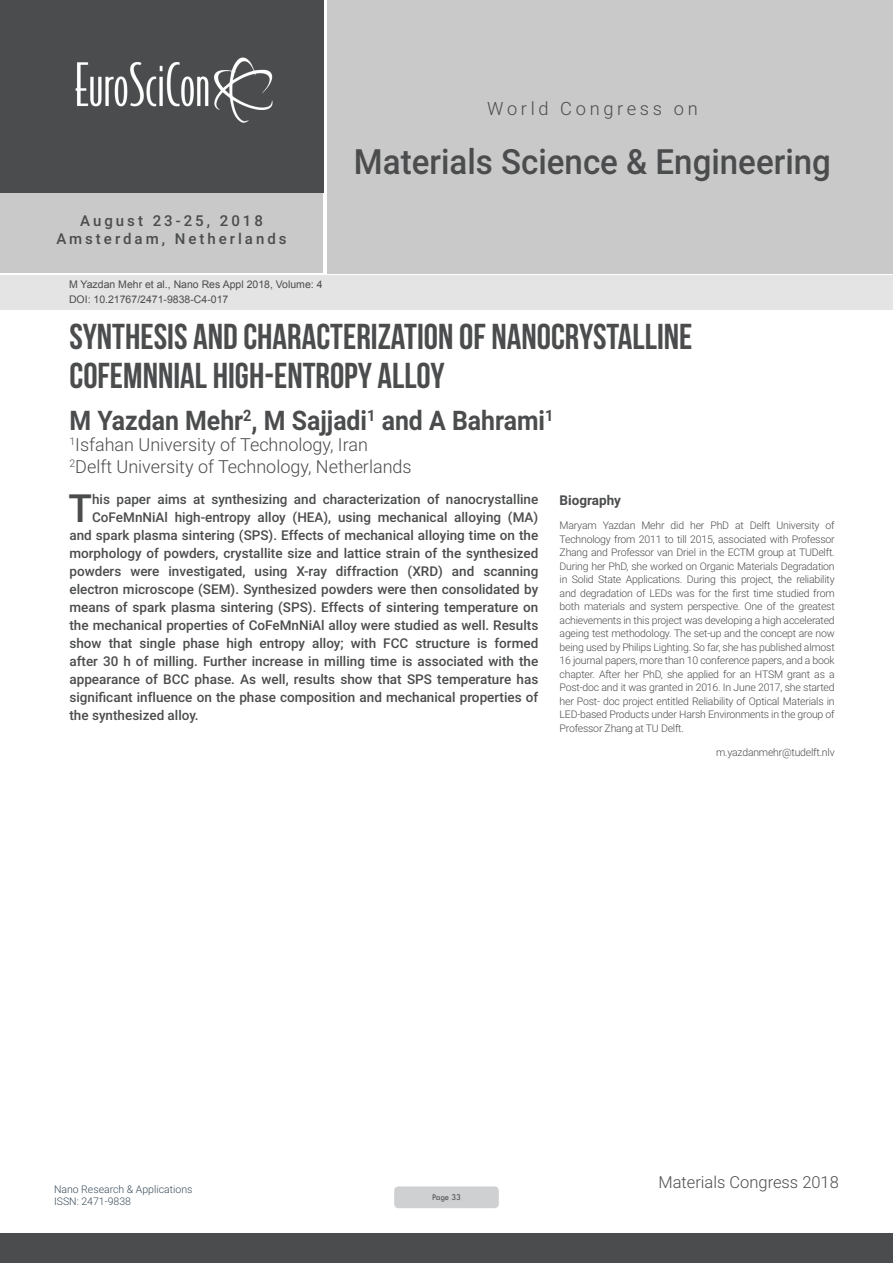
<style>
.page{position:relative;width:893px;height:1263px;background:#fff}
.page>*{position:absolute;margin:0;border:0;box-sizing:border-box;transform-origin:0 0}
.Abstract{font:500 38.85px "Roboto";color:#4b4c4d}
.t1{font:36px/39.6px "Bebas Neue";color:#4b4c4d}
.t2{font:500 34.8px "Roboto";color:#4b4c4d;scale:.95 1}
.t3{font:700 27px "Roboto";color:#4b4c4d;scale:.92 1}
.t4{font:300 18.3px "Roboto";letter-spacing:.2em;color:#4b4c4d}
.t5{font:300 18px "Roboto";color:#4b4c4d}
.t6{font:300 16.5px "Roboto";color:#4b4c4d}
.t7{font:500 15px/18px "Roboto";letter-spacing:.2em;color:#4b4c4d;text-align:center}
.Abstract-2{font:500 13.5px "Roboto";color:#4b4c4d}
.Abstract-3{font:700 13.5px "Roboto";color:#4b4c4d}
.Biography{font:300 10.5px/13.5px "Roboto";letter-spacing:-.02em;color:#4b4c4d;text-align:justify}
.t8{font:10.5px "Arial";color:#4b4c4d}
.t9{font:300 10.5px/12.6px "Roboto";color:#394b59}
.t10{font:9px "Tw Cen";letter-spacing:-.02em;color:#4b4c4d;scale:.95 1}
</style>
<div class="page">
<div style="left:0;top:0;width:323px;height:193px;background:#4b4c4d"></div>
<div style="left:0;top:193px;width:322px;height:80px;background:#c9c9c9"></div>
<div style="left:327px;top:0;width:566px;height:273px;background:#c9c9c9"></div>
<img style="left:75px;top:57px;width:198px;height:66px">
<div style="left:0;top:1233px;width:893px;height:30px;background:#4b4c4d"></div>
<div style="left:1px;top:275px;width:892px;height:35px;background:#e4e4e4"></div>
<div style="left:394px;top:1186px;width:105px;height:22px;background:#cfd0d2;border-radius:4px"></div>
<h3 class="t7" style="left:57px;top:211px;width:232px">August 23-25, 2018<br>Amsterdam, Netherlands</h3>
<p class="t8" style="left:69px;top:278px;width:255px">M Yazdan Mehr et al., Nano Res Appl 2018, Volume: 4</p>
<p class="t8" style="left:69px;top:292px;width:161px">DOI: 10.21767/2471-9838-C4-017</p>
<h3 class="t4" style="left:487px;top:96px;width:212px">World Congress on</h3>
<h3 class="t2" style="left:354px;top:137px;width:504px">Materials Science &amp; Engineering</h3>
<p class="t1" style="left:69px;top:316px;width:624px">SYNTHESIS AND CHARACTERIZATION OF NANOCRYSTALLINE<br>COFEMNNIAL HIGH-ENTROPY ALLOY</p>
<p class="t3" style="left:69px;top:401px;width:528px">M Yazdan Mehr<sup>2</sup>, M Sajjadi<sup>1</sup> and A Bahrami<sup>1</sup></p>
<p class="t5" style="left:69px;top:432px;width:300px"><sup>1</sup>Isfahan University of Technology, Iran</p>
<p class="t5" style="left:69px;top:454px;width:344px"><sup>2</sup>Delft University of Technology, Netherlands</p>
<p class="Abstract" style="left:69px;top:481px;width:25px">T</p>
<p class="Abstract-2" style="left:92px;top:490px;width:448px">his paper aims at synthesizing and characterization of nanocrystalline</p>
<p class="Abstract-2" style="left:92px;top:508px;width:448px">CoFeMnNiAl high-entropy alloy (HEA), using mechanical alloying (MA)</p>
<p class="Abstract-2" style="left:69px;top:526px;width:470px">and spark plasma sintering (SPS). Effects of mechanical alloying time on the</p>
<p class="Abstract-2" style="left:69px;top:544px;width:470px">morphology of powders, crystallite size and lattice strain of the synthesized</p>
<p class="Abstract-2" style="left:69px;top:562px;width:470px">powders were investigated, using X-ray diffraction (XRD) and scanning</p>
<p class="Abstract-2" style="left:69px;top:580px;width:470px">electron microscope (SEM). Synthesized powders were then consolidated by</p>
<p class="Abstract-2" style="left:69px;top:598px;width:470px">means of spark plasma sintering (SPS). Effects of sintering temperature on</p>
<p class="Abstract-2" style="left:69px;top:616px;width:470px">the mechanical properties of CoFeMnNiAl alloy were studied as well. Results</p>
<p class="Abstract-2" style="left:69px;top:634px;width:470px">show that single phase high entropy alloy; with FCC structure is formed</p>
<p class="Abstract-2" style="left:69px;top:652px;width:470px">after 30 h of milling. Further increase in milling time is associated with the</p>
<p class="Abstract-2" style="left:69px;top:670px;width:470px">appearance of BCC phase. As well, results show that SPS temperature has</p>
<p class="Abstract-2" style="left:69px;top:688px;width:470px">significant influence on the phase composition and mechanical properties of</p>
<p class="Abstract-2" style="left:69px;top:706px;width:131px">the synthesized alloy.</p>
<p class="Abstract-3" style="left:560px;top:491px;width:63px">Biography</p>
<p class="Biography" style="left:560px;top:518px;width:277px">Maryam Yazdan Mehr did her PhD at Delft University of Technology from 2011 to till 2015, associated with Professor Zhang and Professor van Driel in the ECTM group at TUDelft.<br>During her PhD, she worked on Organic Materials Degradation in Solid State Applications. During this project, the reliability and degradation of LEDs was for the first time studied from both materials and system perspective. One of the greatest achievements in this project was developing a high accelerated ageing test methodology. The set-up and the concept are now being used by Philips Lighting. So far, she has published almost 16 journal papers, more than 10 conference papers, and a book chapter. After her PhD, she applied for an HTSM grant as a Post-doc and it was granted in 2016. In June 2017, she started her Post- doc project entitled Reliability of Optical Materials in LED-based Products under Harsh Environments in the group of Professor Zhang at TU Delft.</p>
<p class="Biography" style="left:716px;top:745px;width:120px">m.yazdanmehr@tudelft.nlv</p>
<p class="t9" style="left:54px;top:1182px;width:140px">Nano Research &amp; Applications<br>ISSN: 2471-9838</p>
<p class="t10" style="left:432px;top:1192px;width:32px">Page 33</p>
<h3 class="t6" style="left:658px;top:1170px;width:182px">Materials Congress 2018</h3>
</div>
